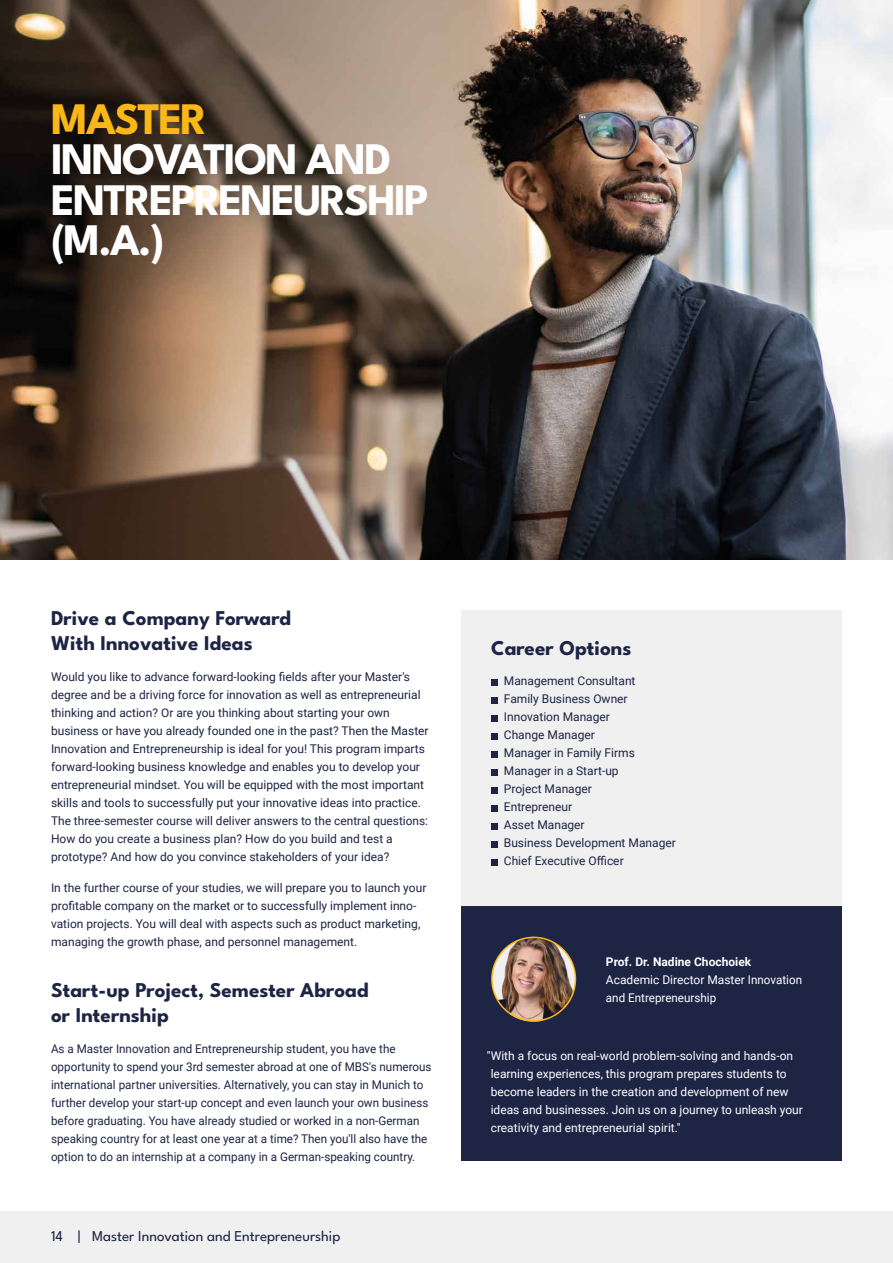
<style>
.page{position:relative;width:893px;height:1263px;background:#fff}
.page>*{position:absolute;margin:0;border:0;box-sizing:border-box;transform-origin:0 0}
.t1{font:700 45px/40.5px "League Spartan";letter-spacing:-.045em;color:#fff}
.t2{font:700 45px "League Spartan";letter-spacing:-.045em;color:#fab718}
.t3{font:700 21px/25.5px "League Spartan";color:#1d2444}
.t4{font:15px "League Spartan";color:#1d2444}
.t5{font:12px/18px "Roboto";color:#1d2444}
.t6{font:12px/18px "Roboto";color:#fff}
.t7{font:700 12px "Roboto";color:#fff}
</style>
<div class="page">
<div style="left:0;top:1212px;width:893px;height:51px;background:#f0f0f1"></div>
<img style="left:0;top:0;width:893px;height:560px">
<div style="left:461px;top:611px;width:381px;height:296px;background:#f0f0f1"></div>
<div style="left:461px;top:907px;width:381px;height:254px;background:#1d2444"></div>
<img style="left:491px;top:936px;width:85px;height:86px;border-radius:43px">
<div style="left:491px;top:936px;width:85px;height:86px;border:2px solid #fab718;border-radius:50%"></div>
<svg style="left:491px;top:679px;width:6px;height:6px"></svg>
<svg style="left:491px;top:697px;width:6px;height:6px"></svg>
<svg style="left:491px;top:715px;width:6px;height:6px"></svg>
<svg style="left:491px;top:733px;width:6px;height:6px"></svg>
<svg style="left:491px;top:751px;width:6px;height:6px"></svg>
<svg style="left:491px;top:769px;width:6px;height:6px"></svg>
<svg style="left:491px;top:787px;width:6px;height:6px"></svg>
<svg style="left:491px;top:805px;width:6px;height:6px"></svg>
<svg style="left:491px;top:823px;width:6px;height:6px"></svg>
<svg style="left:491px;top:841px;width:6px;height:6px"></svg>
<svg style="left:491px;top:859px;width:6px;height:6px"></svg>
<h1 class="t2" style="left:51px;top:83px;width:157px">MASTER</h1>
<h1 class="t1" style="left:51px;top:135px;width:380px">INNOVATION AND<br>ENTREPRENEURSHIP (M.A.)</h1>
<h2 class="t3" style="left:51px;top:603px;width:242px">Drive a Company Forward<br>With Innovative Ideas</h2>
<p class="t5" style="left:51px;top:667px;width:379px">Would you like to advance forward-looking fields after your Master's degree and be a driving force for innovation as well as entrepreneurial thinking and action? Or are you thinking about starting your own business or have you already founded one in the past? Then the Master Innovation and Entrepreneurship is ideal for you! This program imparts forward-looking business knowledge and enables you to develop your entrepreneurial mindset. You will be equipped with the most important skills and tools to successfully put your innovative ideas into practice.<br>The three-semester course will deliver answers to the central questions:<br>How do you create a business plan? How do you build and test a prototype? And how do you convince stakeholders of your idea?</p>
<p class="t5" style="left:51px;top:878px;width:377px">In the further course of your studies, we will prepare you to launch your profitable company on the market or to successfully implement inno&shy;vation projects. You will deal with aspects such as product marketing, managing the growth phase, and personnel management.</p>
<h2 class="t3" style="left:51px;top:975px;width:319px">Start-up Project, Semester Abroad or Internship</h2>
<p class="t5" style="left:51px;top:1039px;width:382px">As a Master Innovation and Entrepreneurship student, you have the opportunity to spend your 3rd semester abroad at one of MBS's numerous international partner universities. Alternatively, you can stay in Munich to further develop your start-up concept and even launch your own business before graduating. You have already studied or worked in a non-German speaking country for at least one year at a time? Then you'll also have the option to do an internship at a company in a German-speaking country.</p>
<p class="t6" style="left:491px;top:1047px;width:314px;text-indent:-4px">"With a focus on real-world problem-solving and hands-on learning experiences, this program prepares students to become leaders in the creation and development of new ideas and businesses. Join us on a journey to unleash your creativity and entrepreneurial spirit."</p>
<h2 class="t3" style="left:491px;top:634px;width:142px">Career Options</h2>
<p class="t5" style="left:504px;top:672px;width:133px">Management Consultant<br>Family Business Owner<br>Innovation Manager<br>Change Manager<br>Manager in Family Firms<br>Manager in a Start-up</p>
<p class="t5" style="left:504px;top:779px;width:173px">Project Manager<br>Entrepreneur<br>Asset Manager<br>Business Development Manager<br>Chief Executive Officer</p>
<p class="t7" style="left:606px;top:953px;width:147px">Prof. Dr. Nadine Chochoiek</p>
<p class="t6" style="left:606px;top:970px;width:198px">Academic Director Master Innovation and Entrepreneurship</p>
<p class="t4" style="left:51px;top:1224px;width:291px">14 | Master Innovation and Entrepreneurship</p>
</div>
